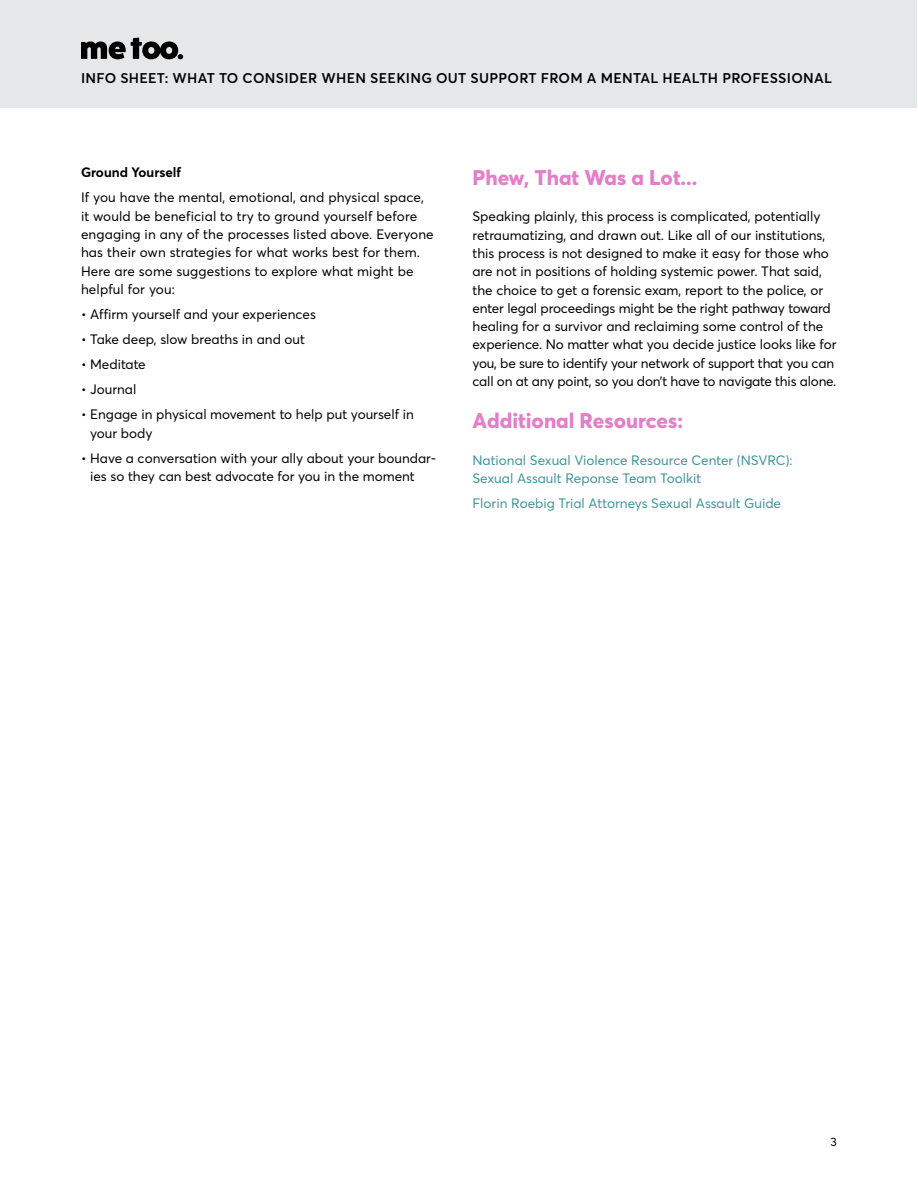
<style>
.page{position:relative;width:918px;height:1188px;background:#fff}
.page>*{position:absolute;margin:0;border:0;box-sizing:border-box;transform-origin:0 0}
.t1{font:800 21px "Averta";color:#e47ec9}
.t2{font:600 13.95px "Averta";letter-spacing:.02em;color:#000}
.t3{font:13.5px/18.3px "Averta";color:#000}
.t4{font:13.5px/18.3px "Averta";color:#40949b}
.t5{font:700 13.5px "Averta";color:#000}
.t6{font:12px "Averta Demo PE";color:#000}
</style>
<div class="page">
<div style="left:1px;top:0;width:916px;height:108px;background:#e6e7e8"></div>
<svg style="left:81px;top:38px;width:102px;height:21px"></svg>
<p class="t2" style="left:81px;top:69px;width:752px">INFO SHEET: WHAT TO CONSIDER WHEN SEEKING OUT SUPPORT FROM A MENTAL HEALTH PROFESSIONAL</p>
<p class="t5" style="left:81px;top:163px;width:102px">Ground Yourself</p>
<p class="t3" style="left:81px;top:188px;width:354px">If you have the mental, emotional, and physical space, it would be beneficial to try to ground yourself before engaging in any of the processes listed above. Everyone has their own strategies for what works best for them.<br>Here are some suggestions to explore what might be helpful for you:</p>
<p class="t3" style="left:81px;top:305px;width:236px">• Affirm yourself and your experiences</p>
<p class="t3" style="left:81px;top:330px;width:226px">• Take deep, slow breaths in and out</p>
<p class="t3" style="left:81px;top:355px;width:66px">• Meditate</p>
<p class="t3" style="left:81px;top:380px;width:57px">• Journal</p>
<p class="t3" style="left:90px;top:405px;width:325px;text-indent:-9px">• Engage in physical movement to help put yourself in your body</p>
<p class="t3" style="left:90px;top:448px;width:348px;text-indent:-9px">• Have a conversation with your ally about your boundar&shy;ies so they can best advocate for you in the moment</p>
<h1 class="t1" style="left:472px;top:162px;width:227px">Phew, That Was a Lot...</h1>
<p class="t3" style="left:472px;top:207px;width:365px">Speaking plainly, this process is complicated, potentially retraumatizing, and drawn out. Like all of our institutions, this process is not designed to make it easy for those who are not in positions of holding systemic power. That said, the choice to get a forensic exam, report to the police, or enter legal proceedings might be the right pathway toward healing for a survivor and reclaiming some control of the experience. No matter what you decide justice looks like for you, be sure to identify your network of support that you can call on at any point, so you don’t have to navigate this alone.</p>
<h1 class="t1" style="left:472px;top:406px;width:212px">Additional Resources:</h1>
<p class="t4" style="left:472px;top:450px;width:322px">National Sexual Violence Resource Center (NSVRC):<br>Sexual Assault Reponse Team Toolkit</p>
<p class="t4" style="left:472px;top:494px;width:310px">Florin Roebig Trial Attorneys Sexual Assault Guide</p>
<p class="t6" style="left:831px;top:1133px;width:8px">3</p>
</div>
